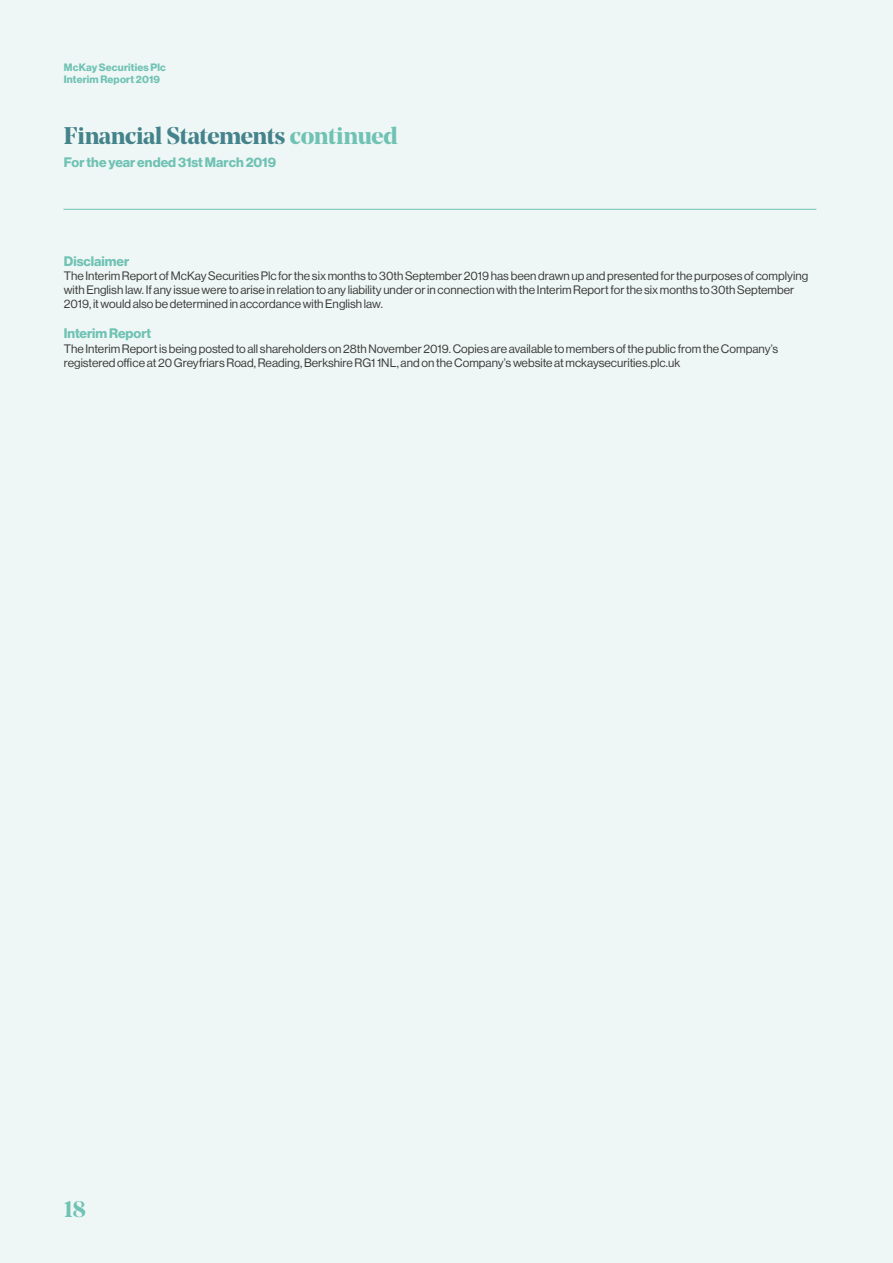
<style>
.page{position:relative;width:893px;height:1263px;background:#eef7f5}
.page>*{position:absolute;margin:0;border:0;box-sizing:border-box;transform-origin:0 0}
.t1{font:700 24px "Noe Display";letter-spacing:-.02em;color:#44838b}
.t2{font:700 22.5px "Noe Display";color:#70c2b4}
.t3{font:13.5px "N Haas Grotesk DS Std 75 Bd";color:#70c2b4}
.t4{font:12px/14.2px "N Haas Grotesk DS Std 55 Rg";color:#3c3c3b}
.t5{font:10.5px/12px "N Haas Grotesk DS Std 75 Bd";letter-spacing:.015em;color:#70c2b4}
.s1{color:#70c2b4}
</style>
<div class="page">
<hr style="left:63px;top:209px;width:753px;height:1px;background:#70c2b4">
<p class="t5" style="left:64px;top:62px;width:104px">McKay Securities Plc<br>Interim Report 2019</p>
<h1 class="t1" style="left:64px;top:121px;width:336px">Financial Statements <span class="s1">continued</span></h1>
<p class="t3" style="left:64px;top:154px;width:214px">For the year ended 31st March 2019</p>
<p class="t3" style="left:64px;top:253px;width:67px">Disclaimer</p>
<p class="t4" style="left:64px;top:269px;width:746px">The Interim Report of McKay Securities Plc for the six months to 30th September 2019 has been drawn up and presented for the purposes of complying with English law. If any issue were to arise in relation to any liability under or in connection with the Interim Report for the six months to 30th September<br>2019, it would also be determined in accordance with English law.</p>
<p class="t3" style="left:64px;top:326px;width:89px">Interim Report</p>
<p class="t4" style="left:64px;top:341px;width:716px">The Interim Report is being posted to all shareholders on 28th November 2019. Copies are available to members of the public from the Company’s registered office at 20 Greyfriars Road, Reading, Berkshire RG1 1NL, and on the Company’s website at mckaysecurities.plc.uk</p>
<h2 class="t2" style="left:64px;top:1195px;width:24px">18</h2>
</div>
